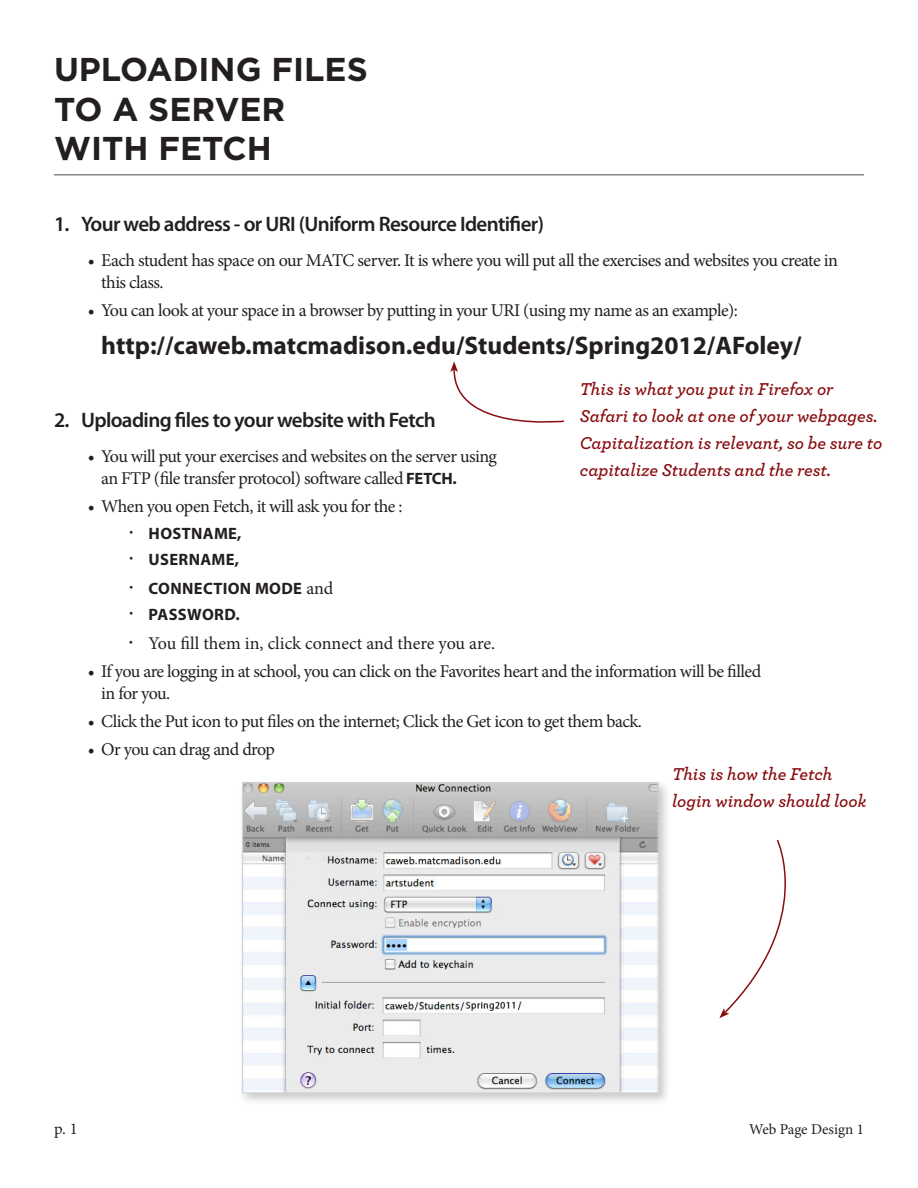
<style>
.page{position:relative;width:918px;height:1188px;background:#fff}
.page>*{position:absolute;margin:0;border:0;box-sizing:border-box;transform-origin:0 0}
.Heading{font:700 33px/39.6px "Gotham HTF";color:#231f20}
.Level_3{font:700 25.5px "Myriad Pro";color:#231f20}
.Level_1{font:600 21px "Myriad Pro";letter-spacing:-.03em;color:#231f20}
.Level_3_copy{font:18px/21.6px "Minion Pro";letter-spacing:-.035em;color:#231f20}
.t1{font:italic 600 18px/27px "Archer";color:#880b0e}
.Level_4{font:18px "Minion Pro";letter-spacing:-.005em;color:#231f20}
.Level_4-2{font:700 16.5px "Myriad Pro";letter-spacing:.02em;color:#231f20}
.t2{font:16.5px "Minion Pro";color:#231f20}
.t3{font:15px "Minion Pro";color:#231f20}
.s1{font-family:"Myriad Pro";font-weight:700;font-size:16.5px}
.s2{font-family:"Minion Pro";font-weight:400;font-size:18px}
</style>
<div class="page">
<hr style="left:54px;top:174px;width:810px;height:2px;background:#86888b">
<div style="left:238px;top:779px;width:434px;height:328px;background:#231f20;opacity:.24"></div>
<img style="left:244px;top:784px;width:413px;height:308px">
<div style="left:242px;top:782px;width:417px;height:312px;border:1px solid #d1d2d4"></div>
<svg style="left:450px;top:361px;width:114px;height:62px"></svg>
<svg style="left:719px;top:839px;width:67px;height:179px"></svg>
<p class="Heading" style="left:54px;top:49px;width:315px">UPLOADING FILES<br>TO A SERVER<br>WITH FETCH</p>
<p class="Level_1" style="left:54px;top:211px;width:492px">1. Your web address - or URI (Uniform Resource Identifier)</p>
<p class="Level_3_copy" style="left:101px;top:250px;width:738px;text-indent:-14px">• Each student has space on our MATC server. It is where you will put all the exercises and websites you create in this class.</p>
<p class="Level_3_copy" style="left:88px;top:300px;width:652px">• You can look at your space in a browser by putting in your URI (using my name as an example):</p>
<p class="Level_3" style="left:101px;top:328px;width:702px">http://caweb.matcmadison.edu/Students/Spring2012/AFoley/</p>
<p class="t1" style="left:580px;top:375px;width:304px">This is what you put in Firefox or Safari to look at one of your webpages.<br>Capitalization is relevant, so be sure to capitalize Students and the rest.</p>
<p class="Level_1" style="left:54px;top:407px;width:383px">2. Uploading files to your website with Fetch</p>
<p class="Level_3_copy" style="left:101px;top:446px;width:397px;text-indent:-14px">• You will put your exercises and websites on the server using an FTP (file transfer protocol) software called <span class="s1">FETCH.</span></p>
<p class="Level_3_copy" style="left:88px;top:496px;width:316px">• When you open Fetch, it will ask you for the :</p>
<p class="Level_4-2" style="left:149px;top:523px;width:94px">HOSTNAME,</p>
<p class="Level_4-2" style="left:149px;top:549px;width:92px">USERNAME,</p>
<p class="Level_4-2" style="left:149px;top:577px;width:186px">CONNECTION MODE <span class="s2">and</span></p>
<p class="Level_4-2" style="left:149px;top:604px;width:92px">PASSWORD.</p>
<p class="Level_4" style="left:148px;top:631px;width:348px">You fill them in, click connect and there you are.</p>
<p class="Level_3_copy" style="left:101px;top:661px;width:662px;text-indent:-14px">• If you are logging in at school, you can click on the Favorites heart and the information will be filled in for you.</p>
<p class="Level_3_copy" style="left:88px;top:711px;width:556px">• Click the Put icon to put files on the internet; Click the Get icon to get them back.</p>
<p class="Level_3_copy" style="left:88px;top:739px;width:189px">• Or you can drag and drop</p>
<p class="t1" style="left:672px;top:760px;width:196px">This is how the Fetch login window should look</p>
<p class="t2" style="left:54px;top:1118px;width:25px">p. 1</p>
<p class="t3" style="left:749px;top:1119px;width:116px">Web Page Design 1</p>
</div>
